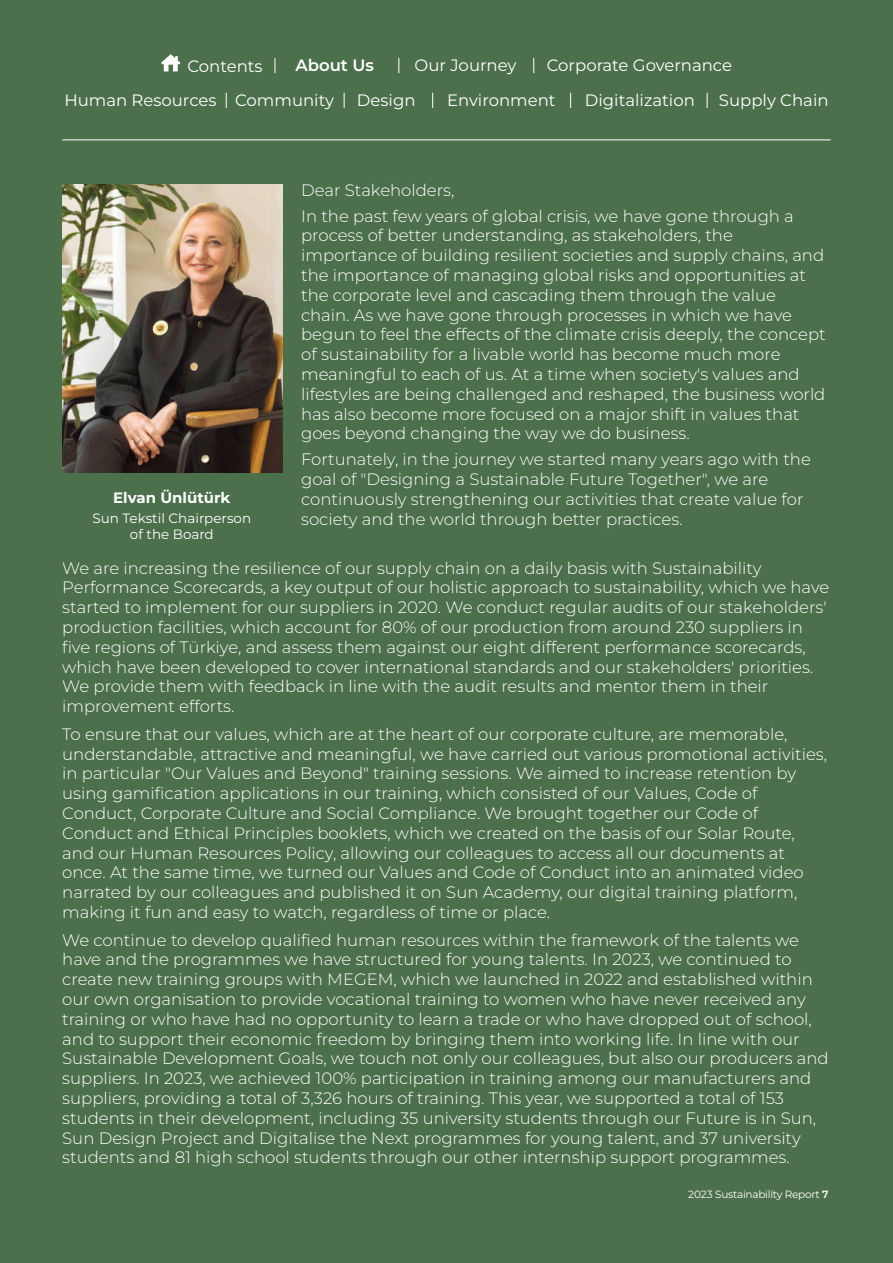
<style>
.page{position:relative;width:893px;height:1263px;background:#4c704b}
.page>*{position:absolute;margin:0;border:0;box-sizing:border-box;transform-origin:0 0}
.t1{font:100 16.5px/19.8px "Montserrat";color:#fff}
.t2{font:600 16.5px "Montserrat";color:#fff}
.t3{font:700 15px "Montserrat";color:#fff}
.t4{font:13.5px/16.2px "Montserrat";color:#fff;text-align:center}
.t5{font:10.5px "Montserrat";letter-spacing:-.025em;color:#fff}
.s1{font-weight:600}
</style>
<div class="page">
<img style="left:62px;top:185px;width:220px;height:288px">
<svg style="left:161px;top:54px;width:20px;height:17px"></svg>
<hr style="left:62px;top:140px;width:769px;height:1px;background:#fff">
<p class="t1" style="left:187px;top:58px;width:77px">Contents</p>
<p class="t2" style="left:295px;top:59px;width:80px">About Us</p>
<p class="t1" style="left:547px;top:56px;width:187px">Corporate Governance</p>
<p class="t1" style="left:414px;top:56px;width:103px">Our Journey</p>
<p class="t1" style="left:64px;top:91px;width:271px">Human Resources Community</p>
<p class="t1" style="left:357px;top:89px;width:60px">Design</p>
<p class="t1" style="left:447px;top:89px;width:110px">Environment</p>
<p class="t1" style="left:585px;top:89px;width:111px">Digitalization</p>
<p class="t1" style="left:719px;top:89px;width:111px">Supply Chain</p>
<p class="t1" style="left:301px;top:178px;width:494px;line-height:25.8px">Dear Stakeholders,<br>In the past few years of global crisis, we have gone through a</p>
<p class="t1" style="left:301px;top:225px;width:526px">process of better understanding, as stakeholders, the importance of building resilient societies and supply chains, and the importance of managing global risks and opportunities at the corporate level and cascading them through the value chain. As we have gone through processes in which we have begun to feel the effects of the climate crisis deeply, the concept of sustainability for a livable world has become much more meaningful to each of us. At a time when society's values and lifestyles are being challenged and reshaped, the business world has also become more focused on a major shift in values that goes beyond changing the way we do business.</p>
<p class="t1" style="left:301px;top:449px;width:511px">Fortunately, in the journey we started many years ago with the goal of "Designing a Sustainable Future Together", we are continuously strengthening our activities that create value for society and the world through better practices.</p>
<p class="t1" style="left:62px;top:557px;width:768px">We are increasing the resilience of our supply chain on a daily basis with Sustainability Performance Scorecards, a key output of our holistic approach to sustainability, which we have started to implement for our suppliers in 2020. We conduct regular audits of our stakeholders' production facilities, which account for 80% of our production from around 230 suppliers in five regions of Türkiye, and assess them against our eight different performance scorecards, which have been developed to cover international standards and our stakeholders' priorities.<br>We provide them with feedback in line with the audit results and mentor them in their improvement efforts.</p>
<p class="t1" style="left:62px;top:724px;width:766px">To ensure that our values, which are at the heart of our corporate culture, are memorable, understandable, attractive and meaningful, we have carried out various promotional activities, in particular "Our Values and Beyond" training sessions. We aimed to increase retention by using gamification applications in our training, which consisted of our Values, Code of Conduct, Corporate Culture and Social Compliance. We brought together our Code of Conduct and Ethical Principles booklets, which we created on the basis of our Solar Route, and our Human Resources Policy, allowing our colleagues to access all our documents at once. At the same time, we turned our Values and Code of Conduct into an animated video narrated by our colleagues and published it on Sun Academy, our digital training platform, making it fun and easy to watch, regardless of time or place.</p>
<p class="t1" style="left:62px;top:929px;width:768px">We continue to develop qualified human resources within the framework of the talents we have and the programmes we have structured for young talents. In 2023, we continued to create new training groups with MEGEM, which we launched in 2022 and established within our own organisation to provide vocational training to women who have never received any training or who have had no opportunity to learn a trade or who have dropped out of school, and to support their economic freedom by bringing them into working life. In line with our Sustainable Development Goals, we touch not only our colleagues, but also our producers and suppliers. In 2023, we achieved 100% participation in training among our manufacturers and suppliers, providing a total of 3,326 hours of training. This year, we supported a total of 153 students in their development, including 35 university students through our Future is in Sun, Sun Design Project and Digitalise the Next programmes for young talent, and 37 university students and 81 high school students through our other internship support programmes.</p>
<p class="t3" style="left:113px;top:488px;width:119px">Elvan Ünlütürk</p>
<p class="t4" style="left:93px;top:510px;width:160px">Sun Tekstil Chairperson of the Board</p>
<p class="t5" style="left:688px;top:1188px;width:142px">2023 Sustainability Report <span class="s1">7</span></p>
</div>
